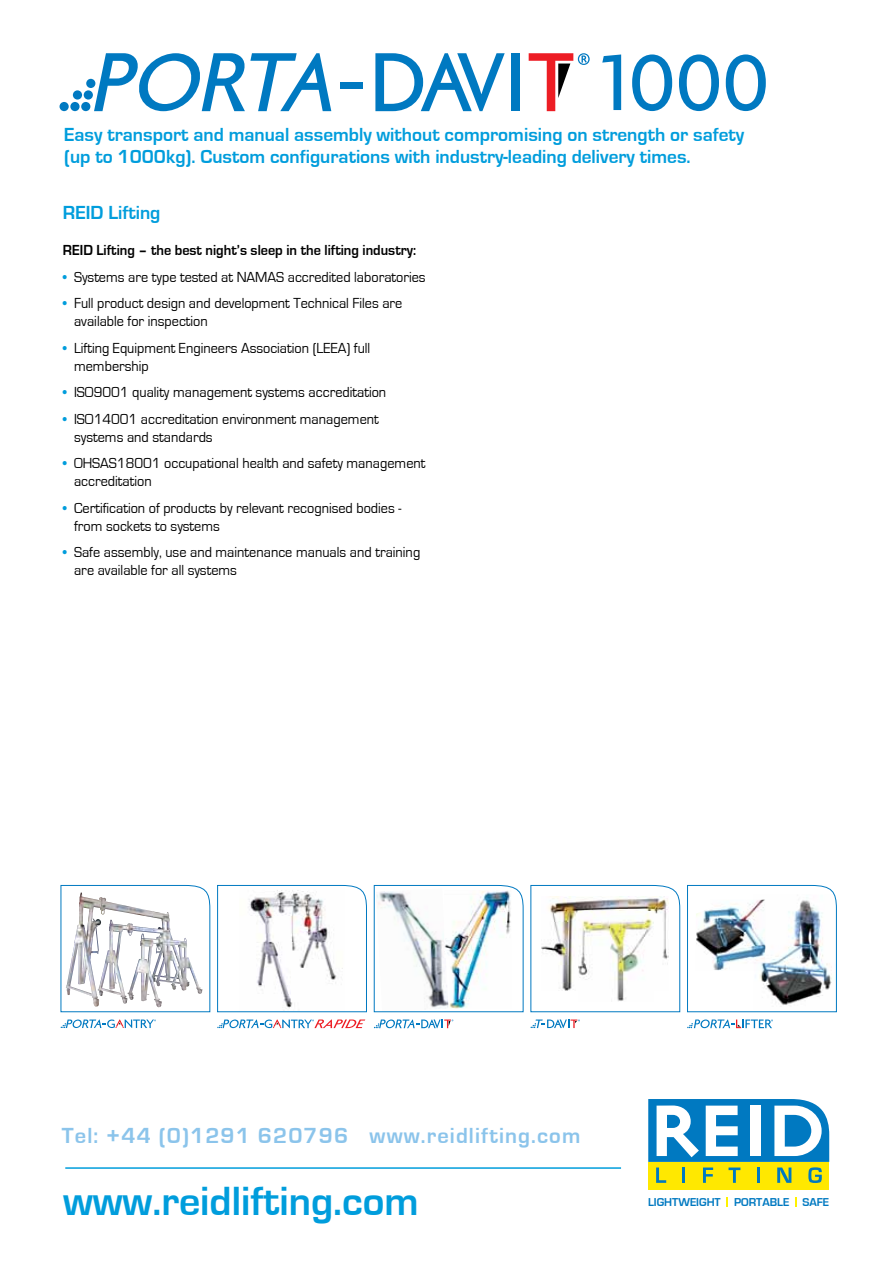
<style>
.page{position:relative;width:893px;height:1263px;background:#fff}
.page>*{position:absolute;margin:0;border:0;box-sizing:border-box;transform-origin:0 0}
.t1{font:500 85.35px "Agenda";color:#0079c1}
.t2{font:700 42px "Eurostile";color:#009ddc}
.t3{font:700 22.5px "Eurostile";letter-spacing:.05em;color:#8bc4eb}
.t4{font:700 19.5px/22.5px "Eurostile";color:#009ddc}
.t5{font:15px/18px "Eurostile";color:#000;scale:.95 1}
.t6{font:700 15px "Eurostile";color:#000;scale:.95 1}
.t7{font:700 11.85px "Eurostile";color:#0079c1}
.s1{color:#009ddc}
</style>
<div class="page">
<hr style="left:65px;top:1167px;width:556px;height:2px;background:#009ddc">
<div style="left:340px;top:82px;width:22px;height:7px;background:#0079c1"></div>
<div style="left:511px;top:53px;width:9px;height:58px;background:#0079c1"></div>
<svg style="left:529px;top:53px;width:61px;height:58px"></svg>
<svg style="left:375px;top:53px;width:130px;height:58px"></svg>
<svg style="left:94px;top:53px;width:237px;height:58px"></svg>
<div style="left:81px;top:102px;width:9px;height:9px;background:#0079c1;border-radius:50%"></div>
<div style="left:84px;top:90px;width:9px;height:10px;background:#0079c1;border-radius:50%"></div>
<div style="left:86px;top:79px;width:9px;height:9px;background:#0079c1;border-radius:50%"></div>
<div style="left:70px;top:102px;width:10px;height:9px;background:#0079c1;border-radius:50%"></div>
<div style="left:73px;top:90px;width:9px;height:10px;background:#0079c1;border-radius:50%"></div>
<div style="left:60px;top:102px;width:9px;height:9px;background:#0079c1;border-radius:50%"></div>
<svg style="left:795px;top:1197px;width:2px;height:9px"></svg>
<div style="left:648px;top:1162px;width:181px;height:27px;background:#ffe800"></div>
<svg style="left:648px;top:1099px;width:181px;height:84px"></svg>
<svg style="left:687px;top:885px;width:150px;height:127px"></svg>
<img style="left:696px;top:900px;width:69px;height:70px">
<svg style="left:687px;top:1019px;width:86px;height:9px"></svg>
<svg style="left:374px;top:1019px;width:79px;height:9px"></svg>
<svg style="left:374px;top:885px;width:150px;height:127px"></svg>
<img style="left:444px;top:890px;width:67px;height:119px">
<svg style="left:530px;top:885px;width:150px;height:127px"></svg>
<img style="left:578px;top:911px;width:75px;height:91px">
<svg style="left:531px;top:1019px;width:49px;height:9px"></svg>
<svg style="left:217px;top:1019px;width:148px;height:9px"></svg>
<svg style="left:217px;top:885px;width:150px;height:127px"></svg>
<svg style="left:60px;top:885px;width:150px;height:127px"></svg>
<svg style="left:61px;top:1019px;width:95px;height:9px"></svg>
<h1 class="t1" style="left:601px;top:31px;width:170px">1000</h1>
<h3 class="t4" style="left:64px;top:123px;width:682px">Easy transport and manual assembly without compromising on strength or safety (up to 1000kg). Custom configurations with industry-leading delivery times.</h3>
<h3 class="t4" style="left:63px;top:202px;width:99px">REID Lifting</h3>
<p class="t6" style="left:63px;top:242px;width:373px">REID Lifting – the best night’s sleep in the lifting industry:</p>
<p class="t5" style="left:63px;top:268px;width:383px"><span class="s1">•</span> Systems are type tested at NAMAS accredited laboratories</p>
<p class="t5" style="left:74px;top:295px;width:347px;text-indent:-11px"><span class="s1">•</span> Full product design and development Technical Files are available for inspection</p>
<p class="t5" style="left:74px;top:339px;width:313px;text-indent:-11px"><span class="s1">•</span> Lifting Equipment Engineers Association (LEEA) full membership</p>
<p class="t5" style="left:63px;top:384px;width:342px"><span class="s1">•</span> ISO9001 quality management systems accreditation</p>
<p class="t5" style="left:74px;top:410px;width:322px;text-indent:-11px"><span class="s1">•</span> ISO14001 accreditation environment management systems and standards</p>
<p class="t5" style="left:74px;top:455px;width:371px;text-indent:-11px"><span class="s1">•</span> OHSAS18001 occupational health and safety management accreditation</p>
<p class="t5" style="left:74px;top:499px;width:346px;text-indent:-11px"><span class="s1">•</span> Certification of products by relevant recognised bodies - from sockets to systems</p>
<p class="t5" style="left:74px;top:544px;width:366px;text-indent:-11px"><span class="s1">•</span> Safe assembly, use and maintenance manuals and training are available for all systems</p>
<h3 class="t3" style="left:62px;top:1123px;width:520px">Tel: +44 (0)1291 620796 www.reidlifting.com</h3>
<h2 class="t2" style="left:63px;top:1178px;width:357px">www.reidlifting.com</h2>
<p class="t7" style="left:648px;top:1196px;width:73px">Lightweight</p>
<p class="t7" style="left:734px;top:1196px;width:16px">Portabl</p>
<p class="t7" style="left:783px;top:1196px;width:48px">e Safe</p>
</div>
